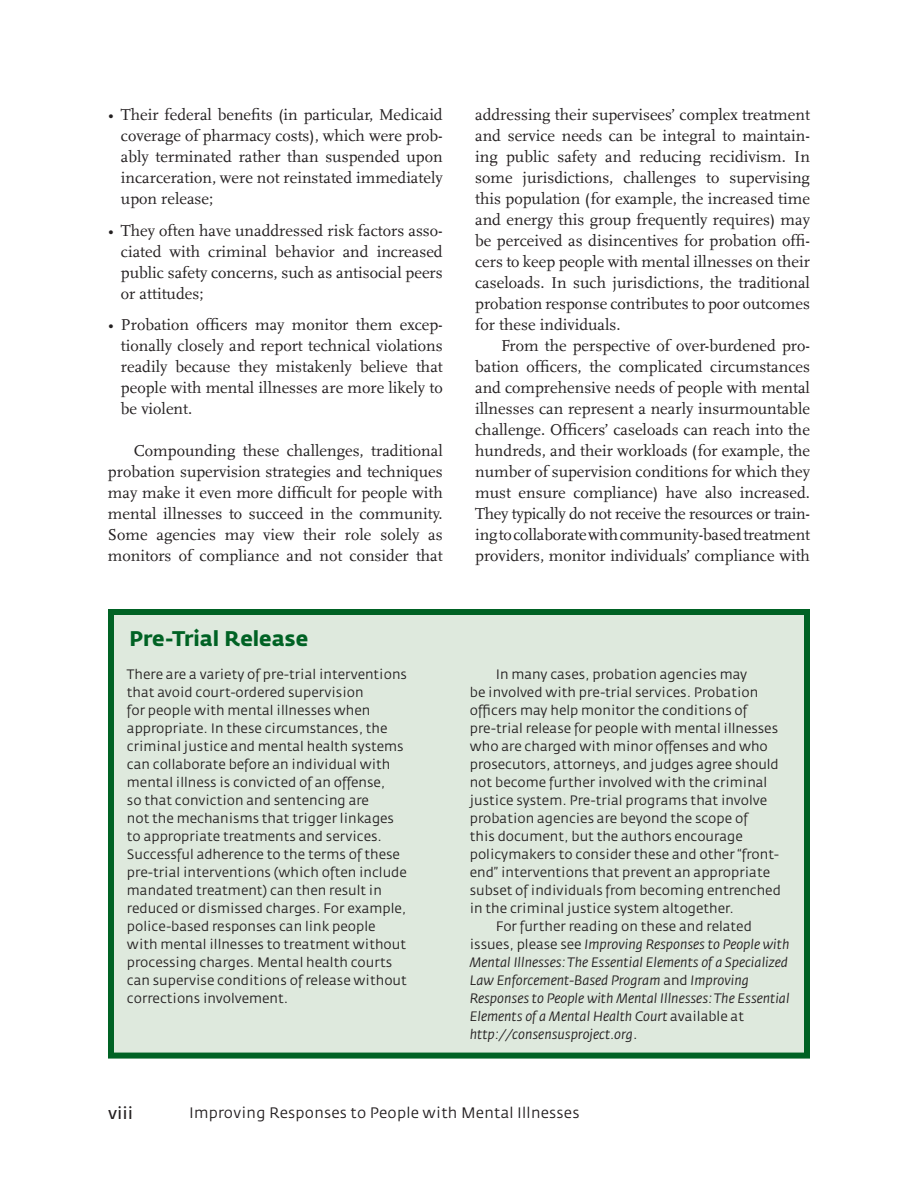
<style>
.page{position:relative;width:918px;height:1188px;background:#fff}
.page>*{position:absolute;margin:0;border:0;box-sizing:border-box;transform-origin:0 0}
.t1{font:21px "Fedra Sans Bold TF";color:#006224}
.t2{font:16.5px/21px "Scala LF";color:#231f20;text-align:justify}
.t3{font:16.5px "Fedra Sans Normal TF";color:#231f20}
.t4{font:15px "Fedra Sans Book TF";letter-spacing:.015em;color:#231f20}
.t5{font:13.5px/18px "Fedra Sans Book TF";color:#231f20}
.t6{font:italic 13.5px/18px "Fedra Sans";color:#231f20}
.s1{font-family:"Fedra Sans Book TF";font-style:normal}
</style>
<div class="page">
<div style="left:111px;top:612px;width:696px;height:444px;background:#dee9dd"></div>
<div style="left:108px;top:609px;width:702px;height:450px;border:6px solid #006224"></div>
<p class="t2" style="left:121px;top:104px;width:323px;text-indent:-13px">• Their federal benefits (in particular, Medicaid coverage of pharmacy costs), which were prob&shy;ably terminated rather than suspended upon incarceration, were not reinstated immediately upon release;</p>
<p class="t2" style="left:121px;top:220px;width:323px;text-indent:-13px">• They often have unaddressed risk factors asso&shy;ciated with criminal behavior and increased public safety concerns, such as antisocial peers or attitudes;</p>
<p class="t2" style="left:121px;top:314px;width:323px;text-indent:-13px">• Probation officers may monitor them excep&shy;tionally closely and report technical violations readily because they mistakenly believe that people with mental illnesses are more likely to be violent.</p>
<p class="t2" style="left:108px;top:440px;width:336px;text-indent:26px">Compounding these challenges, traditional probation supervision strategies and techniques may make it even more difficult for people with mental illnesses to succeed in the community.<br>Some agencies may view their role solely as monitors of compliance and not consider that</p>
<p class="t1" style="left:130px;top:626px;width:180px">Pre-Trial Release</p>
<p class="t2" style="left:475px;top:104px;width:336px">addressing their supervisees’ complex treatment and service needs can be integral to maintain&shy;ing public safety and reducing recidivism. In some jurisdictions, challenges to supervising this population (for example, the increased time and energy this group frequently requires) may be perceived as disincentives for probation offi&shy;cers to keep people with mental illnesses on their caseloads. In such jurisdictions, the traditional probation response contributes to poor outcomes for these individuals.</p>
<p class="t2" style="left:475px;top:335px;width:336px;text-indent:26px">From the perspective of over-burdened pro&shy;bation officers, the complicated circumstances and comprehensive needs of people with mental illnesses can represent a nearly insurmountable challenge. Officers’ caseloads can reach into the hundreds, and their workloads (for example, the number of supervision conditions for which they must ensure compliance) have also increased.<br>They typically do not receive the resources or train&shy;ing to collaborate with community-based treatment providers, monitor individuals’ compliance with</p>
<p class="t5" style="left:127px;top:666px;width:282px">There are a variety of pre-trial interventions that avoid court-ordered supervision<br>for people with mental illnesses when appropriate. In these circumstances, the criminal justice and mental health systems can collaborate before an individual with mental illness is convicted of an offense,<br>so that conviction and sentencing are<br>not the mechanisms that trigger linkages to appropriate treatments and services.<br>Successful adherence to the terms of these pre-trial interventions (which often include mandated treatment) can then result in reduced or dismissed charges. For example, police-based responses can link people with mental illnesses to treatment without processing charges. Mental health courts can supervise conditions of release without corrections involvement.</p>
<p class="t5" style="left:496px;top:666px;width:253px">In many cases, probation agencies may</p>
<p class="t5" style="left:470px;top:684px;width:290px">be involved with pre-trial services. Probation</p>
<p class="t5" style="left:470px;top:702px;width:279px">officers may help monitor the conditions of</p>
<p class="t5" style="left:470px;top:720px;width:310px">pre-trial release for people with mental illnesses</p>
<p class="t5" style="left:470px;top:738px;width:300px">who are charged with minor offenses and who</p>
<p class="t5" style="left:470px;top:756px;width:311px">prosecutors, attorneys, and judges agree should</p>
<p class="t5" style="left:470px;top:774px;width:299px">not become further involved with the criminal</p>
<p class="t5" style="left:470px;top:792px;width:299px">justice system. Pre-trial programs that involve</p>
<p class="t5" style="left:470px;top:810px;width:280px">probation agencies are beyond the scope of</p>
<p class="t5" style="left:470px;top:828px;width:275px">this document, but the authors encourage</p>
<p class="t5" style="left:470px;top:846px;width:311px">policymakers to consider these and other “front-</p>
<p class="t5" style="left:470px;top:864px;width:302px">end” interventions that prevent an appropriate</p>
<p class="t5" style="left:470px;top:882px;width:313px">subset of individuals from becoming entrenched</p>
<p class="t5" style="left:470px;top:900px;width:266px">in the criminal justice system altogether.</p>
<p class="t5" style="left:496px;top:918px;width:258px">For further reading on these and related</p>
<p class="t6" style="left:470px;top:936px;width:321px"><span class="s1">issues, please see</span> Improving Responses to People with Mental Illnesses: The Essential Elements of a Specialized Law Enforcement-Based Program <span class="s1">and</span> Improving Responses to People with Mental Illnesses: The Essential Elements of a Mental Health Court <span class="s1">available at </span>http://consensusproject.org<span class="s1">.</span></p>
<p class="t3" style="left:108px;top:1105px;width:27px">viii</p>
<p class="t4" style="left:189px;top:1105px;width:392px">Improving Responses to People with Mental Illnesses</p>
</div>
